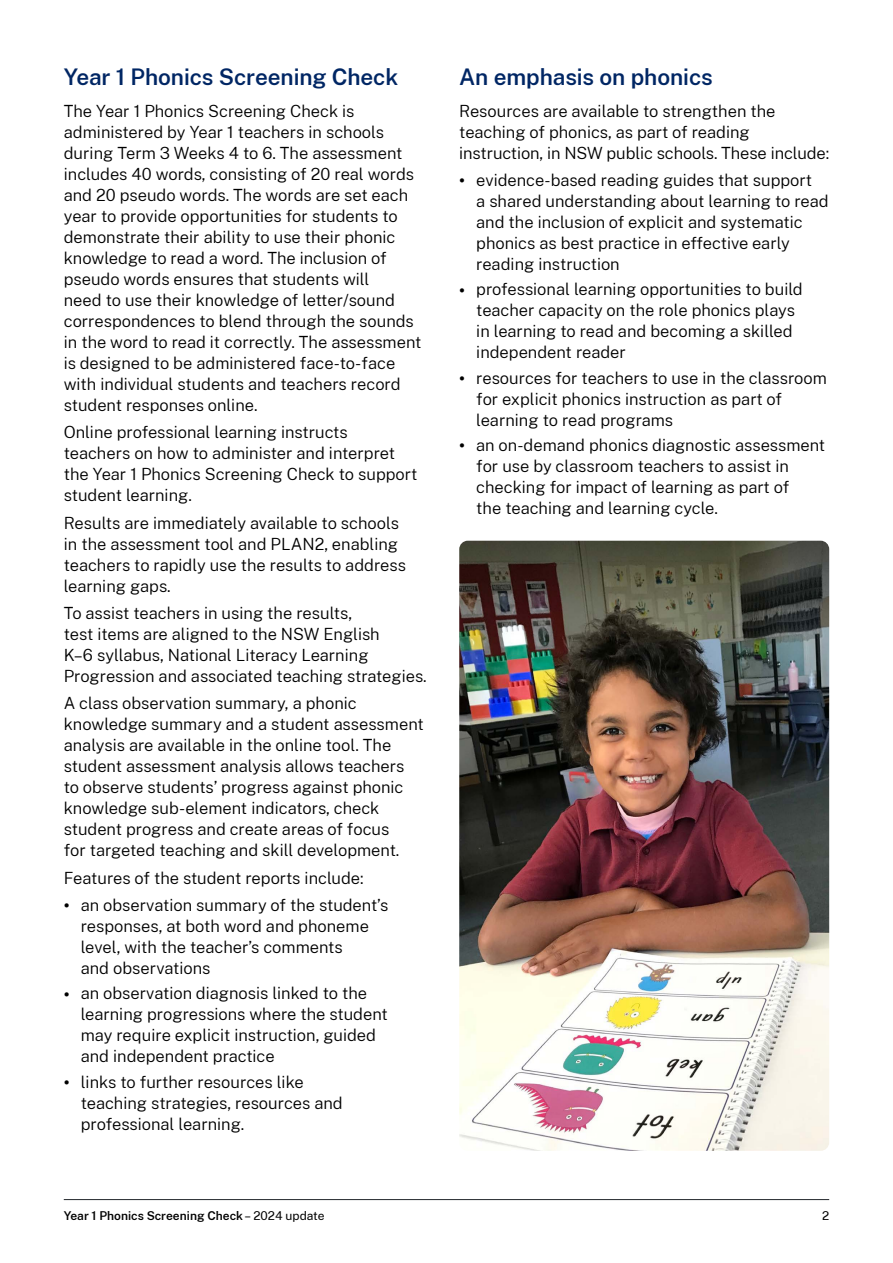
<style>
.page{position:relative;width:893px;height:1263px;background:#fff}
.page>*{position:absolute;margin:0;border:0;box-sizing:border-box;transform-origin:0 0}
.H3_-_Phonics{font:600 22.5px "Public Sans";letter-spacing:-.005em;color:#002664}
.Body_text_-_no_right_indent{font:300 16.5px/21px "Public Sans";color:#000}
.t1{font:600 12px "Public Sans";color:#000}
.t2{font:12px "Public Sans";color:#000}
.s1{font-family:"Montserrat";font-weight:700}
.s2{font-weight:400}
</style>
<div class="page">
<hr style="left:64px;top:1199px;width:765px;height:1px;background:#22272b">
<img style="left:459px;top:541px;width:370px;height:610px">
<h3 class="H3_-_Phonics" style="left:64px;top:61px;width:336px">Year 1 Phonics Screening Check</h3>
<p class="Body_text_-_no_right_indent" style="left:64px;top:100px;width:359px">The Year 1 Phonics Screening Check is administered by Year 1 teachers in schools during Term 3 Weeks 4 to 6. The assessment includes 40 words, consisting of 20 real words and 20 pseudo words. The words are set each year to provide opportunities for students to demonstrate their ability to use their phonic knowledge to read a word. The inclusion of pseudo words ensures that students will<br>need to use their knowledge of letter/sound correspondences to blend through the sounds in the word to read it correctly. The assessment is designed to be administered face-to-face with individual students and teachers record student responses online.</p>
<p class="Body_text_-_no_right_indent" style="left:64px;top:421px;width:355px">Online professional learning instructs teachers on how to administer and interpret the Year 1 Phonics Screening Check to support student learning.</p>
<p class="Body_text_-_no_right_indent" style="left:64px;top:511px;width:344px">Results are immediately available to schools in the assessment tool and PLAN2, enabling teachers to rapidly use the results to address learning gaps.</p>
<p class="Body_text_-_no_right_indent" style="left:64px;top:602px;width:364px">To assist teachers in using the results,<br>test items are aligned to the NSW English<br>K–6 syllabus, National Literacy Learning Progression and associated teaching strategies.</p>
<p class="Body_text_-_no_right_indent" style="left:64px;top:692px;width:361px">A class observation summary, a phonic knowledge summary and a student assessment analysis are available in the online tool. The student assessment analysis allows teachers to observe students’ progress against phonic knowledge sub-element indicators, check student progress and create areas of focus<br>for targeted teaching and skill development.</p>
<p class="Body_text_-_no_right_indent" style="left:64px;top:866px;width:301px">Features of the student reports include:</p>
<p class="Body_text_-_no_right_indent" style="left:81px;top:894px;width:309px;text-indent:-17px"><span class="s1">•</span> an observation summary of the student’s responses, at both word and phoneme level, with the teacher’s comments<br>and observations</p>
<p class="Body_text_-_no_right_indent" style="left:81px;top:982px;width:308px;text-indent:-17px"><span class="s1">•</span> an observation diagnosis linked to the learning progressions where the student may require explicit instruction, guided and independent practice</p>
<p class="Body_text_-_no_right_indent" style="left:81px;top:1070px;width:263px;text-indent:-17px"><span class="s1">•</span> links to further resources like teaching strategies, resources and professional learning.</p>
<h3 class="H3_-_Phonics" style="left:459px;top:61px;width:255px">An emphasis on phonics</h3>
<p class="Body_text_-_no_right_indent" style="left:459px;top:100px;width:371px">Resources are available to strengthen the teaching of phonics, as part of reading instruction, in NSW public schools. These include:</p>
<p class="Body_text_-_no_right_indent" style="left:476px;top:169px;width:354px;text-indent:-17px"><span class="s1">•</span> evidence-based reading guides that support<br>a shared understanding about learning to read and the inclusion of explicit and systematic phonics as best practice in effective early reading instruction</p>
<p class="Body_text_-_no_right_indent" style="left:476px;top:278px;width:328px;text-indent:-17px"><span class="s1">•</span> professional learning opportunities to build teacher capacity on the role phonics plays in learning to read and becoming a skilled independent reader</p>
<p class="Body_text_-_no_right_indent" style="left:476px;top:366px;width:352px;text-indent:-17px"><span class="s1">•</span> resources for teachers to use in the classroom for explicit phonics instruction as part of learning to read programs</p>
<p class="Body_text_-_no_right_indent" style="left:476px;top:434px;width:350px;text-indent:-17px"><span class="s1">•</span> an on-demand phonics diagnostic assessment for use by classroom teachers to assist in checking for impact of learning as part of<br>the teaching and learning cycle.</p>
<p class="t1" style="left:64px;top:1207px;width:262px">Year 1 Phonics Screening Check <span class="s2">– 2024 update</span></p>
<p class="t2" style="left:822px;top:1208px;width:9px">2</p>
</div>
